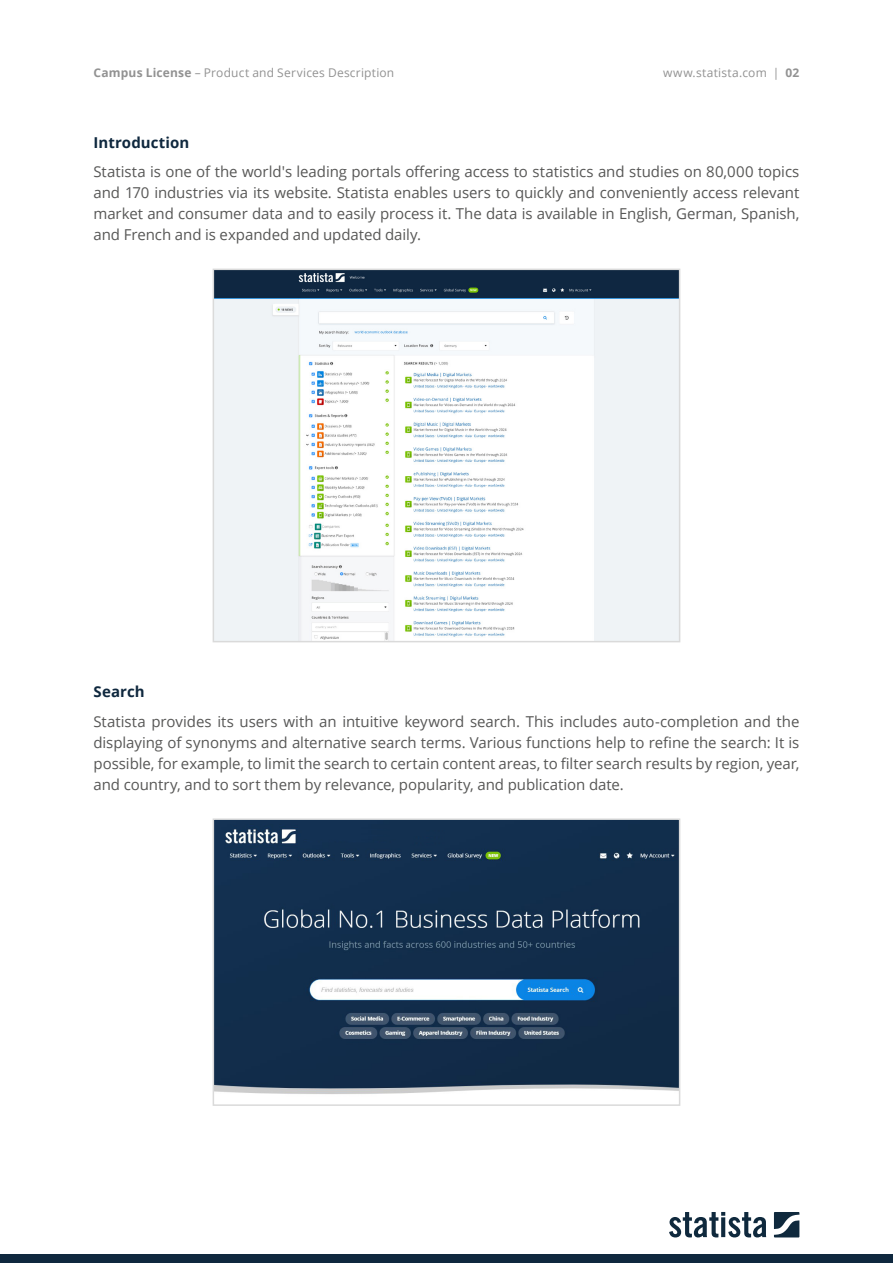
<style>
.page{position:relative;width:893px;height:1263px;background:#fff}
.page>*{position:absolute;margin:0;border:0;box-sizing:border-box;transform-origin:0 0}
.t1{font:15px/21px "Open Sans";letter-spacing:-.005em;color:#575756;text-align:justify}
.t2{font:700 15px "Open Sans";letter-spacing:.005em;color:#0f283e}
.t3{font:12px "Open Sans";letter-spacing:.02em;color:#929292}
.s1{font-weight:700}
</style>
<div class="page">
<div style="left:0;top:1254px;width:893px;height:9px;background:#0f283e"></div>
<svg style="left:669px;top:1212px;width:97px;height:25px"></svg>
<svg style="left:774px;top:1212px;width:25px;height:25px"></svg>
<img style="left:216px;top:272px;width:461px;height:367px">
<div style="left:213px;top:269px;width:467px;height:373px;border:2px solid #dadada"></div>
<img style="left:216px;top:821px;width:461px;height:273px">
<div style="left:213px;top:818px;width:467px;height:288px;border:2px solid #dadada"></div>
<p class="t3" style="left:94px;top:64px;width:302px"><span class="s1">Campus License</span> – Product and Services Description</p>
<p class="t3" style="left:663px;top:64px;width:138px">www.statista.com | <span class="s1">02</span></p>
<p class="t2" style="left:94px;top:132px;width:97px">Introduction</p>
<p class="t1" style="left:94px;top:161px;width:707px">Statista is one of the world's leading portals offering access to statistics and studies on 80,000 topics and 170 industries via its website. Statista enables users to quickly and conveniently access relevant market and consumer data and to easily process it. The data is available in English, German, Spanish, and French and is expanded and updated daily.</p>
<p class="t2" style="left:94px;top:681px;width:53px">Search</p>
<p class="t1" style="left:94px;top:711px;width:707px">Statista provides its users with an intuitive keyword search. This includes auto-completion and the displaying of synonyms and alternative search terms. Various functions help to refine the search: It is possible, for example, to limit the search to certain content areas, to filter search results by region, year, and country, and to sort them by relevance, popularity, and publication date.</p>
</div>
